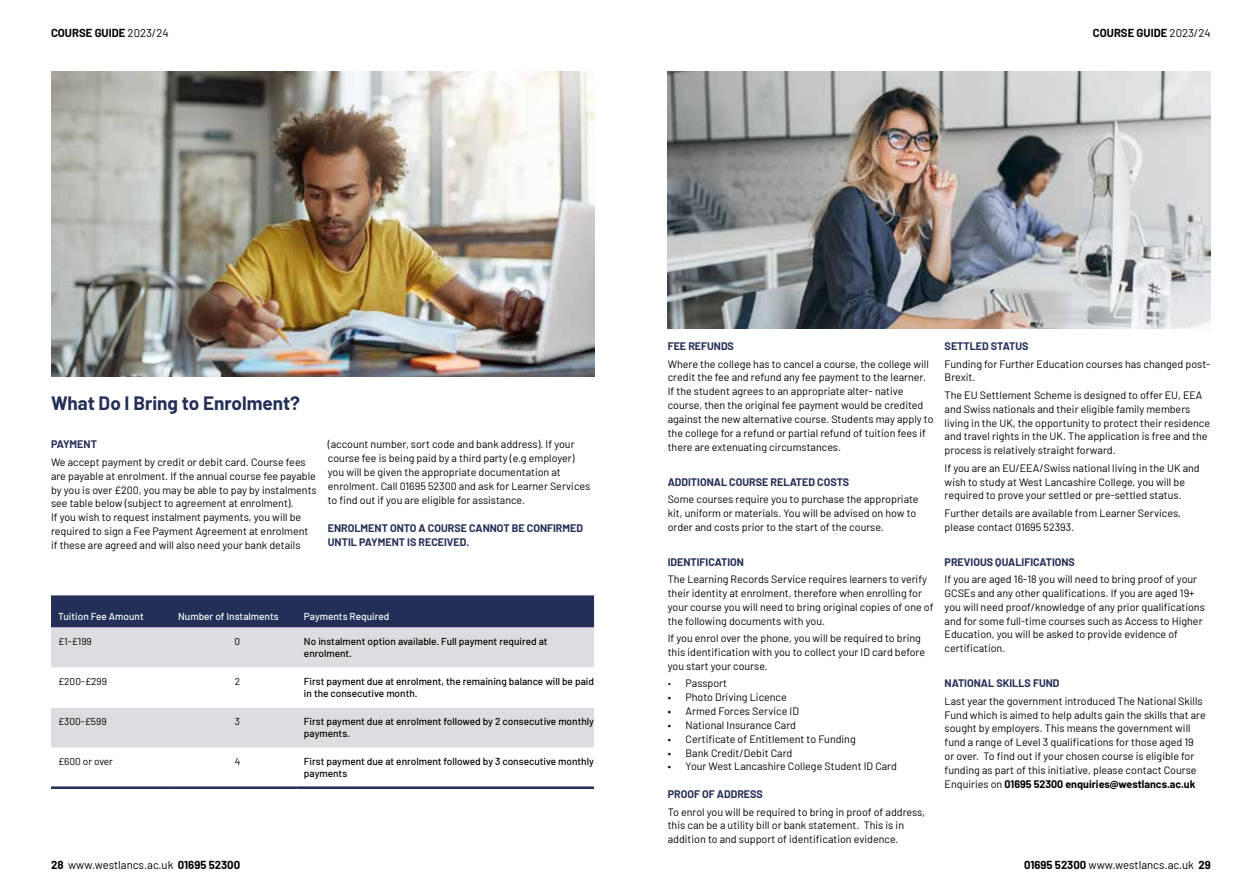
<style>
.page{position:relative;width:1259px;height:893px;background:#fff}
.page>*{position:absolute;margin:0;border:0;box-sizing:border-box;transform-origin:0 0}
.t1{font:700 18.9px "Barlow";color:#242f57}
.t2{font:11.4px "Barlow";color:#000}
.t3{font:700 11.4px "Barlow";color:#000}
.t4{font:10.65px/13.8px "Barlow";color:#000}
.t5{font:700 10.65px/13.8px "Barlow";color:#242f57}
.t6{font:500 10.05px/12.1px "Barlow";color:#000}
.t7{font:500 10.05px "Barlow";color:#fff}
.t8{font:10.05px "Barlow";color:#000}
.s1{font-weight:400}
.s2{font-weight:700}
.s3{color:#242f57}
</style>
<div class="page">
<div style="left:51px;top:595px;width:543px;height:32px;background:#242f57"></div>
<div style="left:51px;top:627px;width:543px;height:41px;background:#dcdde0"></div>
<div style="left:51px;top:708px;width:543px;height:40px;background:#dcdde0"></div>
<hr style="left:51px;top:786px;width:120px;height:3px;background:#242f57">
<hr style="left:171px;top:786px;width:126px;height:3px;background:#242f57">
<hr style="left:297px;top:786px;width:297px;height:3px;background:#242f57">
<img style="left:51px;top:72px;width:543px;height:304px">
<img style="left:668px;top:72px;width:542px;height:257px">
<p class="t3" style="left:51px;top:25px;width:119px">COURSE GUIDE <span class="s1">2023/24</span></p>
<p class="t3" style="left:1093px;top:25px;width:119px">COURSE GUIDE <span class="s1">2023/24</span></p>
<h1 class="t1" style="left:51px;top:389px;width:251px">What Do I Bring to Enrolment?</h1>
<p class="t5" style="left:51px;top:437px;width:47px">PAYMENT</p>
<p class="t4" style="left:51px;top:454px;width:267px">We accept payment by credit or debit card. Course fees are payable at enrolment. If the annual course fee payable by you is over £200, you may be able to pay by instalments see table below (subject to agreement at enrolment).<br>If you wish to request instalment payments, you will be required to sign a Fee Payment Agreement at enrolment if these are agreed and will also need your bank details</p>
<p class="t4" style="left:328px;top:437px;width:264px">(account number, sort code and bank address). If your course fee is being paid by a third party (e.g employer) you will be given the appropriate documentation at enrolment. Call 01695 52300 and ask for Learner Services to find out if you are eligible for assistance.</p>
<p class="t5" style="left:328px;top:520px;width:257px">ENROLMENT ONTO A COURSE CANNOT BE CONFIRMED<br>UNTIL PAYMENT IS RECEIVED.</p>
<p class="t7" style="left:58px;top:609px;width:87px">Tuition Fee Amount</p>
<p class="t7" style="left:178px;top:609px;width:102px">Number of Instalments</p>
<p class="t7" style="left:304px;top:609px;width:87px">Payments Required</p>
<p class="t8" style="left:58px;top:634px;width:35px">£1-£199</p>
<p class="t8" style="left:235px;top:634px;width:7px">0</p>
<p class="t6" style="left:304px;top:634px;width:245px">No instalment option available. Full payment required at enrolment.</p>
<p class="t8" style="left:58px;top:674px;width:50px">£200-£299</p>
<p class="t8" style="left:235px;top:674px;width:7px">2</p>
<p class="t6" style="left:304px;top:674px;width:291px">First payment due at enrolment, the remaining balance will be paid in the consecutive month.</p>
<p class="t8" style="left:58px;top:714px;width:50px">£300-£599</p>
<p class="t8" style="left:235px;top:714px;width:7px">3</p>
<p class="t6" style="left:304px;top:714px;width:292px">First payment due at enrolment followed by 2 consecutive monthly payments.</p>
<p class="t8" style="left:58px;top:754px;width:56px">£600 or over</p>
<p class="t8" style="left:235px;top:754px;width:7px">4</p>
<p class="t6" style="left:304px;top:754px;width:291px">First payment due at enrolment followed by 3 consecutive monthly payments</p>
<p class="t2" style="left:51px;top:856px;width:191px"><span class="s2">28</span> www.westlancs.ac.uk <span class="s2">01695 52300</span></p>
<p class="t5" style="left:668px;top:339px;width:68px">FEE REFUNDS</p>
<p class="t4" style="left:668px;top:356px;width:267px">Where the college has to cancel a course, the college will credit the fee and refund any fee payment to the learner.<br>If the student agrees to an appropriate alter- native course, then the original fee payment would be credited against the new alternative course. Students may apply to the college for a refund or partial refund of tuition fees if there are extenuating circumstances.</p>
<p class="t5" style="left:668px;top:474px;width:183px">ADDITIONAL COURSE RELATED COSTS</p>
<p class="t4" style="left:668px;top:491px;width:252px">Some courses require you to purchase the appropriate kit, uniform or materials. You will be advised on how to order and costs prior to the start of the course.</p>
<p class="t5" style="left:668px;top:554px;width:78px">IDENTIFICATION</p>
<p class="t4" style="left:668px;top:571px;width:267px">The Learning Records Service requires learners to verify their identity at enrolment, therefore when enrolling for your course you will need to bring original copies of one of the following documents with you.</p>
<p class="t4" style="left:668px;top:630px;width:259px">If you enrol over the phone, you will be required to bring this identification with you to collect your ID card before you start your course.</p>
<p class="t4" style="left:668px;top:676px;width:61px"><span class="s3">•</span> Passport</p>
<p class="t4" style="left:668px;top:689px;width:121px">• Photo Driving Licence</p>
<p class="t4" style="left:668px;top:703px;width:133px">• Armed Forces Service ID</p>
<p class="t4" style="left:668px;top:717px;width:130px">• National Insurance Card</p>
<p class="t4" style="left:668px;top:731px;width:190px">• Certificate of Entitlement to Funding</p>
<p class="t4" style="left:668px;top:745px;width:126px">• Bank Credit/Debit Card</p>
<p class="t4" style="left:668px;top:759px;width:231px">• Your West Lancashire College Student ID Card</p>
<p class="t5" style="left:668px;top:786px;width:97px">PROOF OF ADDRESS</p>
<p class="t4" style="left:668px;top:804px;width:259px">To enrol you will be required to bring in proof of address, this can be a utility bill or bank statement. This is in addition to and support of identification evidence.</p>
<p class="t5" style="left:944px;top:339px;width:85px">SETTLED STATUS</p>
<p class="t4" style="left:944px;top:356px;width:267px">Funding for Further Education courses has changed post-<br>Brexit.</p>
<p class="t4" style="left:944px;top:387px;width:267px">The EU Settlement Scheme is designed to offer EU, EEA and Swiss nationals and their eligible family members living in the UK, the opportunity to protect their residence and travel rights in the UK. The application is free and the process is relatively straight forward.</p>
<p class="t4" style="left:944px;top:460px;width:257px">If you are an EU/EEA/Swiss national living in the UK and wish to study at West Lancashire College, you will be required to prove your settled or pre-settled status.</p>
<p class="t4" style="left:944px;top:505px;width:238px">Further details are available from Learner Services, please contact 01695 52393.</p>
<p class="t5" style="left:944px;top:554px;width:132px">PREVIOUS QUALIFICATIONS</p>
<p class="t4" style="left:944px;top:571px;width:262px">If you are aged 16-18 you will need to bring proof of your GCSEs and any other qualifications. If you are aged 19+ you will need proof/knowledge of any prior qualifications and for some full-time courses such as Access to Higher Education, you will be asked to provide evidence of certification.</p>
<p class="t5" style="left:944px;top:676px;width:116px">NATIONAL SKILLS FUND</p>
<p class="t4" style="left:944px;top:693px;width:263px">Last year the government introduced The National Skills Fund which is aimed to help adults gain the skills that are sought by employers. This means the government will fund a range of Level 3 qualifications for those aged 19 or over. To find out if your chosen course is eligible for funding as part of this initiative, please contact Course Enquiries on <span class="s2">01695 52300 enquiries@westlancs.ac.uk</span></p>
<p class="t2" style="left:1024px;top:856px;width:188px"><span class="s2">01695 52300</span> www.westlancs.ac.uk <span class="s2">29</span></p>
</div>
